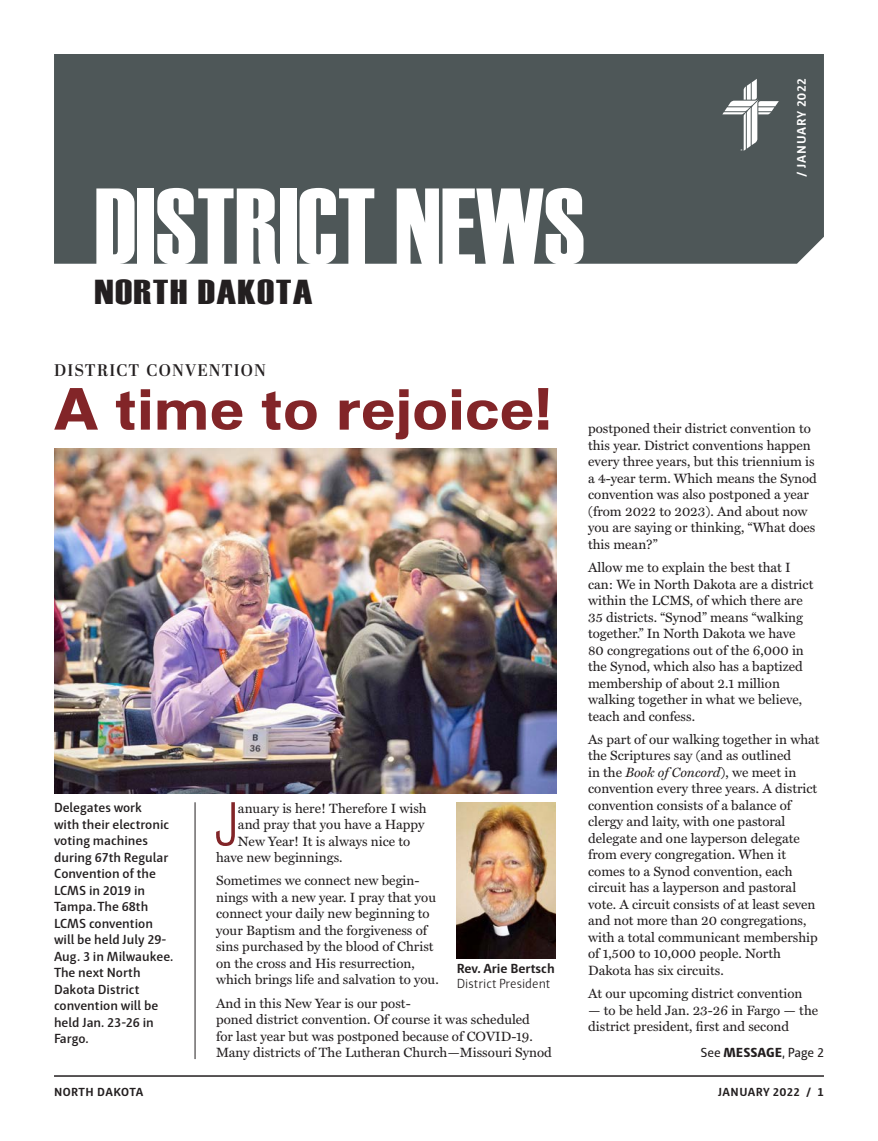
<style>
.page{position:relative;width:878px;height:1141px;background:#fff}
.page>*{position:absolute;margin:0;border:0;box-sizing:border-box;transform-origin:0 0}
.t1{font:108px "Haettenschweiler";color:#fff}
.Submissions_Body_Tex{font:100 condensed 56.4px "Vonnes";color:#822528}
.Submissions_Body_Tex-2{font:700 54px "Vonnes";color:#822528}
.District_Locations_M{font:34.5px "Haettenschweiler";letter-spacing:.03em;color:#231f20;scale:1.3 1}
.Submissions_Body_Tex-3{font:600 16.8px "Abril Display";letter-spacing:.07em;color:#231f20}
.Submissions_Body_Tex-4{font:13.5px/16.5px "Miller Text";color:#231f20}
.Submissions_Body_Tex-5{font:600 13.5px/16.5px "Haptic";color:#231f20}
.Photo_Text{font:13.5px "Haptic Light 0 wt";color:#231f20}
.Headline{font:13.5px "Haptic";color:#231f20}
.Photo_Text-2{font:700 13.5px "Haptic";color:#231f20}
.Date_Masthead{font:700 12.75px "Haptic";letter-spacing:.06em;color:#fff}
.t2{font:700 12px "Haptic";letter-spacing:.04em;color:#231f20}
.s1{font-style:italic}
.s2{font-weight:800}
</style>
<div class="page">
<div style="left:54px;top:54px;width:770px;height:210px;background:#4e5758"></div>
<svg style="left:722px;top:79px;width:56px;height:72px"></svg>
<hr style="left:54px;top:1075px;width:770px;height:2px;background:#231f20">
<img style="left:457px;top:802px;width:98px;height:156px">
<img style="left:54px;top:448px;width:502px;height:345px">
<hr style="left:195px;top:802px;width:1px;height:257px;background:#231f20">
<h1 class="t1" style="left:94px;top:165px;width:492px">DISTRICT NEWS</h1>
<p class="District_Locations_M" style="left:94px;top:272px;width:169px">NORTH DAKOTA</p>
<p class="Date_Masthead" style="left:794px;top:177px;width:101px;rotate:-90deg">/ JANUARY 2022</p>
<p class="Submissions_Body_Tex-3" style="left:54px;top:359px;width:213px">DISTRICT CONVENTION</p>
<p class="Submissions_Body_Tex-2" style="left:54px;top:377px;width:499px">A time to rejoice!</p>
<p class="Submissions_Body_Tex-5" style="left:54px;top:799px;width:121px">Delegates work<br>with their electronic voting machines during 67th Regular<br>Convention of the<br>LCMS in 2019 in<br>Tampa. The 68th<br>LCMS convention will be held July 29-<br>Aug. 3 in Milwaukee.<br>The next North<br>Dakota District convention will be held Jan. 23-26 in<br>Fargo.</p>
<p class="Submissions_Body_Tex" style="left:214px;top:790px;width:25px">J</p>
<p class="Submissions_Body_Tex-4" style="left:238px;top:800px;width:190px">anuary is here! Therefore I wish</p>
<p class="Submissions_Body_Tex-4" style="left:238px;top:816px;width:188px">and pray that you have a Happy</p>
<p class="Submissions_Body_Tex-4" style="left:238px;top:833px;width:174px">New Year! It is always nice to</p>
<p class="Submissions_Body_Tex-4" style="left:216px;top:849px;width:128px">have new beginnings.</p>
<p class="Submissions_Body_Tex-4" style="left:216px;top:873px;width:224px">Sometimes we connect new begin&shy;nings with a new year. I pray that you connect your daily new beginning to your Baptism and the forgiveness of sins purchased by the blood of Christ on the cross and His resurrection, which brings life and salvation to you.</p>
<p class="Submissions_Body_Tex-4" style="left:216px;top:995px;width:337px">And in this New Year is our post-<br>poned district convention. Of course it was scheduled<br>for last year but was postponed because of COVID-19.<br>Many districts of The Lutheran Church—Missouri Synod</p>
<p class="Photo_Text-2" style="left:457px;top:960px;width:99px">Rev. Arie Bertsch</p>
<p class="Photo_Text" style="left:457px;top:975px;width:95px">District President</p>
<p class="Submissions_Body_Tex-4" style="left:588px;top:421px;width:230px">postponed their district convention to this year. District conventions happen every three years, but this triennium is a 4-year term. Which means the Synod convention was also postponed a year (from 2022 to 2023). And about now you are saying or thinking, “What does this mean?”</p>
<p class="Submissions_Body_Tex-4" style="left:588px;top:560px;width:227px">Allow me to explain the best that I can: We in North Dakota are a district within the LCMS, of which there are 35 districts. “Synod” means “walking together.” In North Dakota we have 80 congregations out of the 6,000 in the Synod, which also has a baptized membership of about 2.1 million walking together in what we believe, teach and confess.</p>
<p class="Submissions_Body_Tex-4" style="left:588px;top:731px;width:233px">As part of our walking together in what the Scriptures say (and as outlined<br>in the <span class="s1">Book of Concord</span>), we meet in convention every three years. A district convention consists of a balance of clergy and laity, with one pastoral delegate and one layperson delegate from every congregation. When it comes to a Synod convention, each circuit has a layperson and pastoral vote. A circuit consists of at least seven and not more than 20 congregations, with a total communicant membership of 1,500 to 10,000 people. North Dakota has six circuits.</p>
<p class="Submissions_Body_Tex-4" style="left:588px;top:985px;width:216px">At our upcoming district convention</p>
<p class="Submissions_Body_Tex-4" style="left:588px;top:1002px;width:231px">— to be held Jan. 23-26 in Fargo — the district president, first and second</p>
<p class="Headline" style="left:700px;top:1044px;width:125px">See <span class="s2">MESSAGE</span>, Page 2</p>
<p class="t2" style="left:54px;top:1084px;width:91px">NORTH DAKOTA</p>
<p class="t2" style="left:718px;top:1084px;width:107px">JANUARY 2022 / 1</p>
</div>
